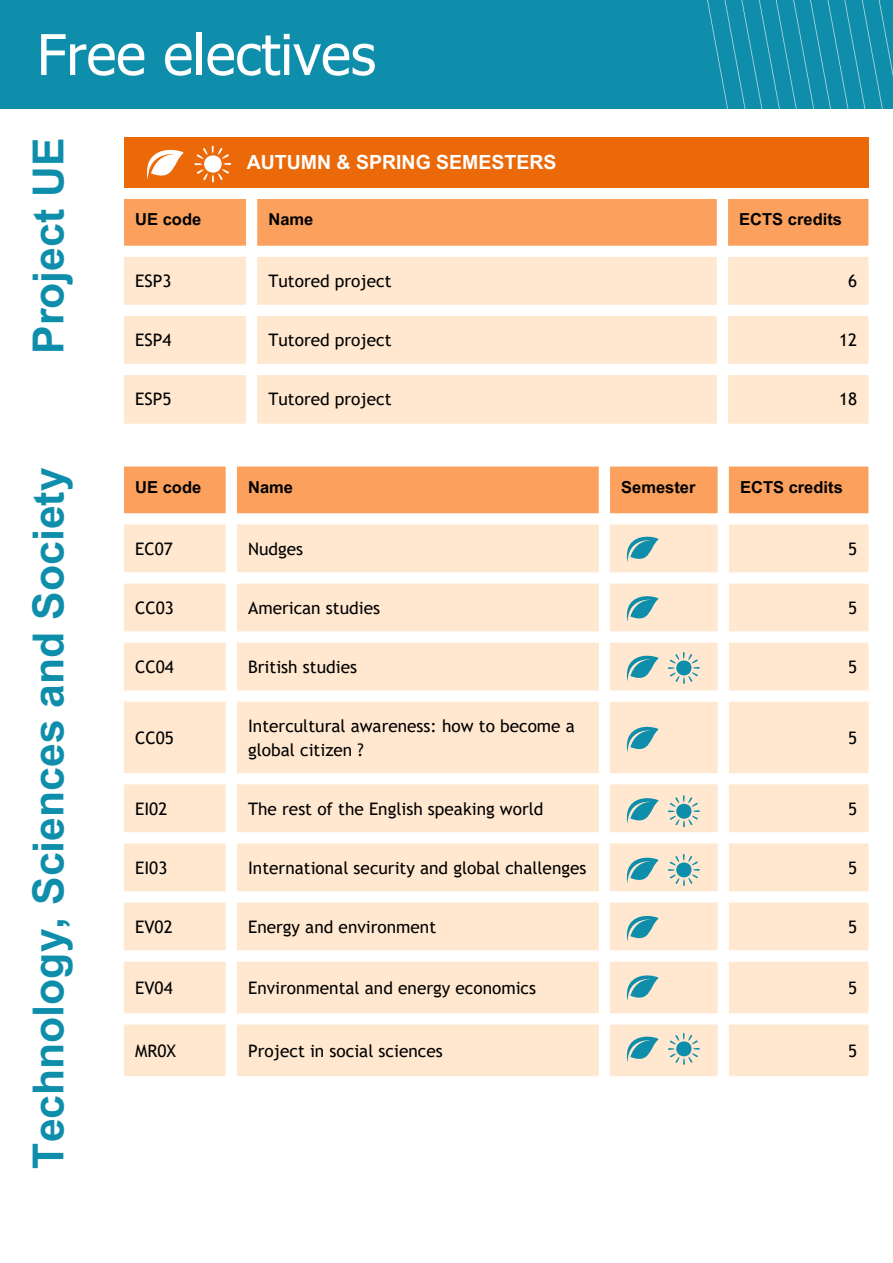
<style>
.page{position:relative;width:893px;height:1263px;background:#fff}
.page>*{position:absolute;margin:0;border:0;box-sizing:border-box;transform-origin:0 0}
.t1{font:56.25px "Tahoma";color:#fff}
.t2{font:700 42.75px "Arial MT Pro";color:#0f8eab}
.t3{font:700 19.5px "Arial MT Pro";color:#fff}
.t4{font:17.25px/23.6px "Trebuchet MS";color:#000}
.t5{font:700 16.5px "Arial MT Pro";color:#000}
</style>
<div class="page">
<div style="left:124px;top:138px;width:744px;height:50px;background:#eb6909"></div>
<div style="left:124px;top:199px;width:744px;height:47px;background:#fba05d"></div>
<svg style="left:124px;top:257px;width:744px;height:167px;fill:#ffe8cf"></svg>
<div style="left:124px;top:466px;width:744px;height:47px;background:#fba05d"></div>
<svg style="left:124px;top:524px;width:744px;height:552px;fill:#ffe8cf"></svg>
<svg style="left:147px;top:149px;width:37px;height:30px"></svg>
<svg style="left:194px;top:146px;width:37px;height:36px"></svg>
<svg style="left:626px;top:535px;width:32px;height:30px"></svg>
<svg style="left:668px;top:795px;width:32px;height:32px"></svg>
<svg style="left:626px;top:594px;width:32px;height:30px"></svg>
<svg style="left:626px;top:654px;width:32px;height:30px"></svg>
<svg style="left:626px;top:725px;width:32px;height:30px"></svg>
<svg style="left:626px;top:914px;width:32px;height:30px"></svg>
<div style="left:0;top:0;width:893px;height:108px;background:#0f8eab"></div>
<img style="left:251px;top:0;width:642px;height:109px">
<svg style="left:668px;top:652px;width:32px;height:32px"></svg>
<svg style="left:668px;top:854px;width:32px;height:32px"></svg>
<svg style="left:626px;top:796px;width:32px;height:30px"></svg>
<svg style="left:626px;top:856px;width:32px;height:30px"></svg>
<svg style="left:626px;top:973px;width:32px;height:31px"></svg>
<svg style="left:668px;top:1033px;width:32px;height:32px"></svg>
<svg style="left:626px;top:1034px;width:32px;height:31px"></svg>
<h1 class="t1" style="left:37px;top:19px;width:340px">Free electives</h1>
<h2 class="t2" style="left:33px;top:354px;width:218px;rotate:-90deg">Project UE</h2>
<h2 class="t2" style="left:33px;top:1168px;width:702px;rotate:-90deg">Technology, Sciences and Society</h2>
<p class="t3" style="left:247px;top:155px;width:311px">AUTUMN &amp; SPRING SEMESTERS</p>
<p class="t5" style="left:135px;top:213px;width:68px">UE code</p>
<p class="t5" style="left:268px;top:213px;width:46px">Name</p>
<p class="t5" style="left:739px;top:213px;width:104px">ECTS credits</p>
<p class="t4" style="left:135px;top:269px;width:38px">ESP3</p>
<p class="t4" style="left:268px;top:269px;width:125px">Tutored project</p>
<p class="t4" style="left:848px;top:269px;width:11px">6</p>
<p class="t4" style="left:135px;top:328px;width:38px">ESP4</p>
<p class="t4" style="left:268px;top:328px;width:125px">Tutored project</p>
<p class="t4" style="left:839px;top:328px;width:20px">12</p>
<p class="t4" style="left:135px;top:387px;width:38px">ESP5</p>
<p class="t4" style="left:268px;top:387px;width:125px">Tutored project</p>
<p class="t4" style="left:839px;top:387px;width:20px">18</p>
<p class="t5" style="left:135px;top:481px;width:68px">UE code</p>
<p class="t5" style="left:248px;top:481px;width:46px">Name</p>
<p class="t5" style="left:621px;top:481px;width:76px">Semester</p>
<p class="t5" style="left:740px;top:481px;width:104px">ECTS credits</p>
<p class="t4" style="left:135px;top:537px;width:39px">EC07</p>
<p class="t4" style="left:248px;top:537px;width:57px">Nudges</p>
<p class="t4" style="left:848px;top:537px;width:11px">5</p>
<p class="t4" style="left:135px;top:596px;width:40px">CC03</p>
<p class="t4" style="left:248px;top:596px;width:133px">American studies</p>
<p class="t4" style="left:848px;top:596px;width:11px">5</p>
<p class="t4" style="left:135px;top:655px;width:40px">CC04</p>
<p class="t4" style="left:248px;top:655px;width:110px">British studies</p>
<p class="t4" style="left:848px;top:655px;width:11px">5</p>
<p class="t4" style="left:135px;top:726px;width:40px">CC05</p>
<p class="t4" style="left:248px;top:714px;width:328px">Intercultural awareness: how to become a global citizen ?</p>
<p class="t4" style="left:848px;top:726px;width:11px">5</p>
<p class="t4" style="left:135px;top:797px;width:34px">EI02</p>
<p class="t4" style="left:248px;top:797px;width:297px">The rest of the English speaking world</p>
<p class="t4" style="left:848px;top:797px;width:11px">5</p>
<p class="t4" style="left:135px;top:856px;width:34px">EI03</p>
<p class="t4" style="left:248px;top:856px;width:340px">International security and global challenges</p>
<p class="t4" style="left:848px;top:856px;width:11px">5</p>
<p class="t4" style="left:135px;top:915px;width:39px">EV02</p>
<p class="t4" style="left:248px;top:915px;width:189px">Energy and environment</p>
<p class="t4" style="left:848px;top:915px;width:11px">5</p>
<p class="t4" style="left:135px;top:976px;width:39px">EV04</p>
<p class="t4" style="left:248px;top:976px;width:289px">Environmental and energy economics</p>
<p class="t4" style="left:848px;top:976px;width:11px">5</p>
<p class="t4" style="left:135px;top:1038px;width:42px">MR0X</p>
<p class="t4" style="left:248px;top:1038px;width:196px">Project in social sciences</p>
<p class="t4" style="left:848px;top:1038px;width:11px">5</p>
</div>
